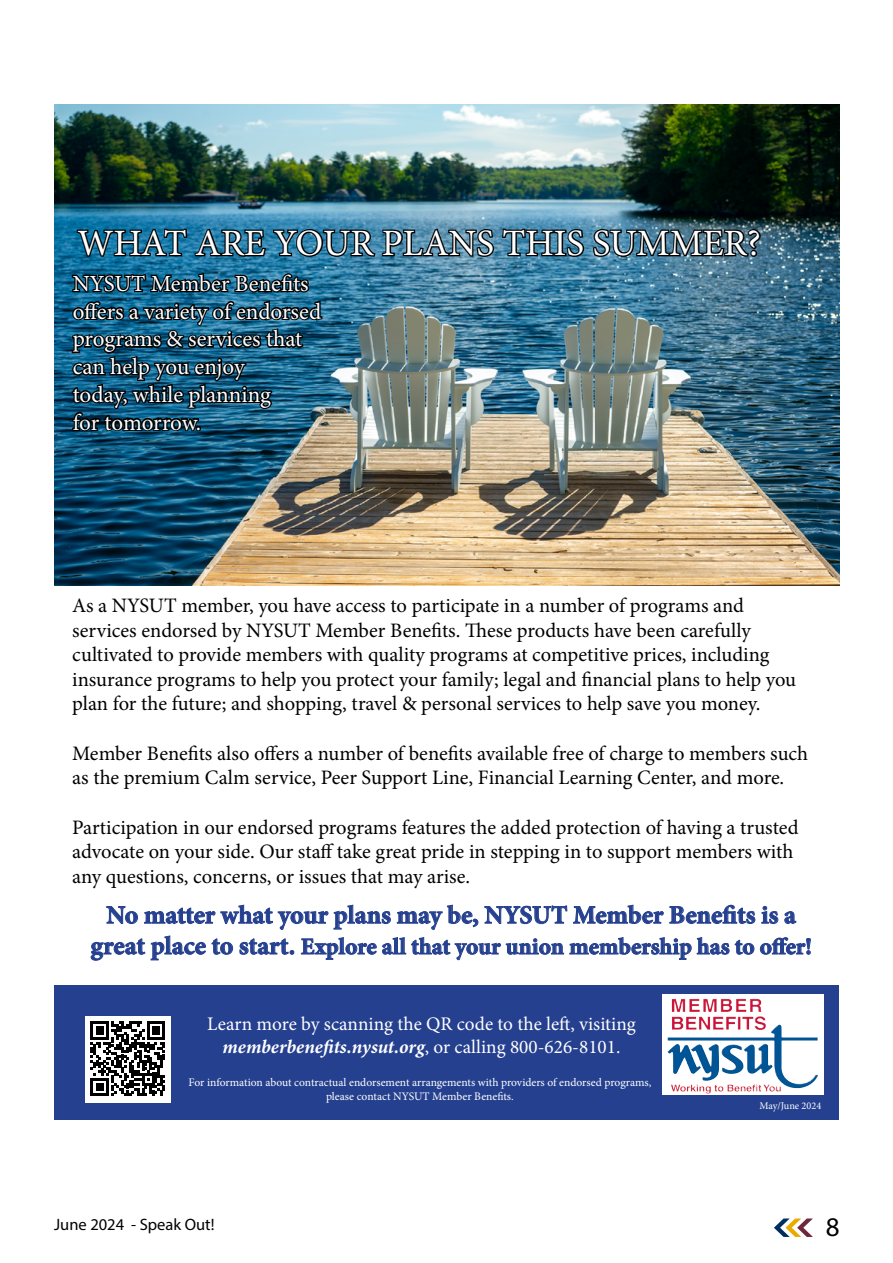
<style>
.page{position:relative;width:893px;height:1263px;background:#fff}
.page>*{position:absolute;margin:0;border:0;box-sizing:border-box;transform-origin:0 0}
.t1{font:37.2px "Minion Pro";color:#fff}
.t2{font:27px "Myriad Pro";color:#000}
.t3{font:700 25.65px "Minion Pro";letter-spacing:-.005em;color:#25408f}
.t4{font:700 23.4px "Minion Pro";color:#25408f}
.t5{font:23.1px/27.8px "Minion Pro";color:#fff}
.t6{font:20.55px/24.6px "Minion Pro";letter-spacing:-.005em;color:#000}
.t7{font:19.2px/23.1px "Minion Pro";color:#fff;text-align:center}
.t8{font:16.5px "Myriad Pro";color:#000}
.t9{font:11.55px/13.8px "Minion Pro";color:#fff;text-align:center}
.t10{font:10.2px "Minion Pro";color:#fff}
.s1{font-size:25.65px}
.s2{font-weight:700;font-style:italic}
</style>
<div class="page">
<svg style="left:774px;top:1218px;width:39px;height:19px"></svg>
<img style="left:54px;top:104px;width:785px;height:481px">
<div style="left:54px;top:985px;width:785px;height:135px;background:#25408f"></div>
<div style="left:85px;top:1016px;width:86px;height:86px;background:#fff"></div>
<svg style="left:91px;top:1021px;width:74px;height:75px"></svg>
<svg style="left:662px;top:994px;width:161px;height:101px;background:#d0d2df"></svg>
<img style="left:720px;top:999px;width:41px;height:13px">
<img style="left:70px;top:104px;width:741px;height:857px">
<h1 class="t1" style="left:77px;top:218px;width:685px">WHAT ARE YOUR PLANS THIS SUMMER?</h1>
<p class="t5" style="left:73px;top:270px;width:250px">NYSUT Member Benefits offers a variety of endorsed programs &amp; services that can help you enjoy<br>today, while planning<br>for tomorrow.</p>
<p class="t6" style="left:72px;top:593px;width:725px">As a NYSUT member, you have access to participate in a number of programs and services endorsed by NYSUT Member Benefits. These products have been carefully cultivated to provide members with quality programs at competitive prices, including insurance programs to help you protect your family; legal and financial plans to help you plan for the future; and shopping, travel &amp; personal services to help save you money.</p>
<p class="t6" style="left:72px;top:741px;width:737px">Member Benefits also offers a number of benefits available free of charge to members such as the premium Calm service, Peer Support Line, Financial Learning Center, and more.</p>
<p class="t6" style="left:72px;top:815px;width:728px">Participation in our endorsed programs features the added protection of having a trusted advocate on your side. Our staff take great pride in stepping in to support members with any questions, concerns, or issues that may arise.</p>
<p class="t3" style="left:106px;top:897px;width:691px">No matter what your plans may be, NYSUT Member Benefits is a</p>
<p class="t4" style="left:90px;top:930px;width:723px"><span class="s1">great place to start.</span> Explore all that your union membership has to offer!</p>
<p class="t7" style="left:207px;top:1012px;width:430px">Learn more by scanning the QR code to the left, visiting <span class="s2">memberbenefits.nysut.org</span>, or calling 800-626-8101.</p>
<p class="t9" style="left:188px;top:1075px;width:464px">For information about contractual endorsement arrangements with providers of endorsed programs, please contact NYSUT Member Benefits.</p>
<p class="t10" style="left:759px;top:1099px;width:63px">May/June 2024</p>
<p class="t8" style="left:54px;top:1214px;width:162px">June 2024 - Speak Out!</p>
<h2 class="t2" style="left:826px;top:1210px;width:15px">8</h2>
</div>
